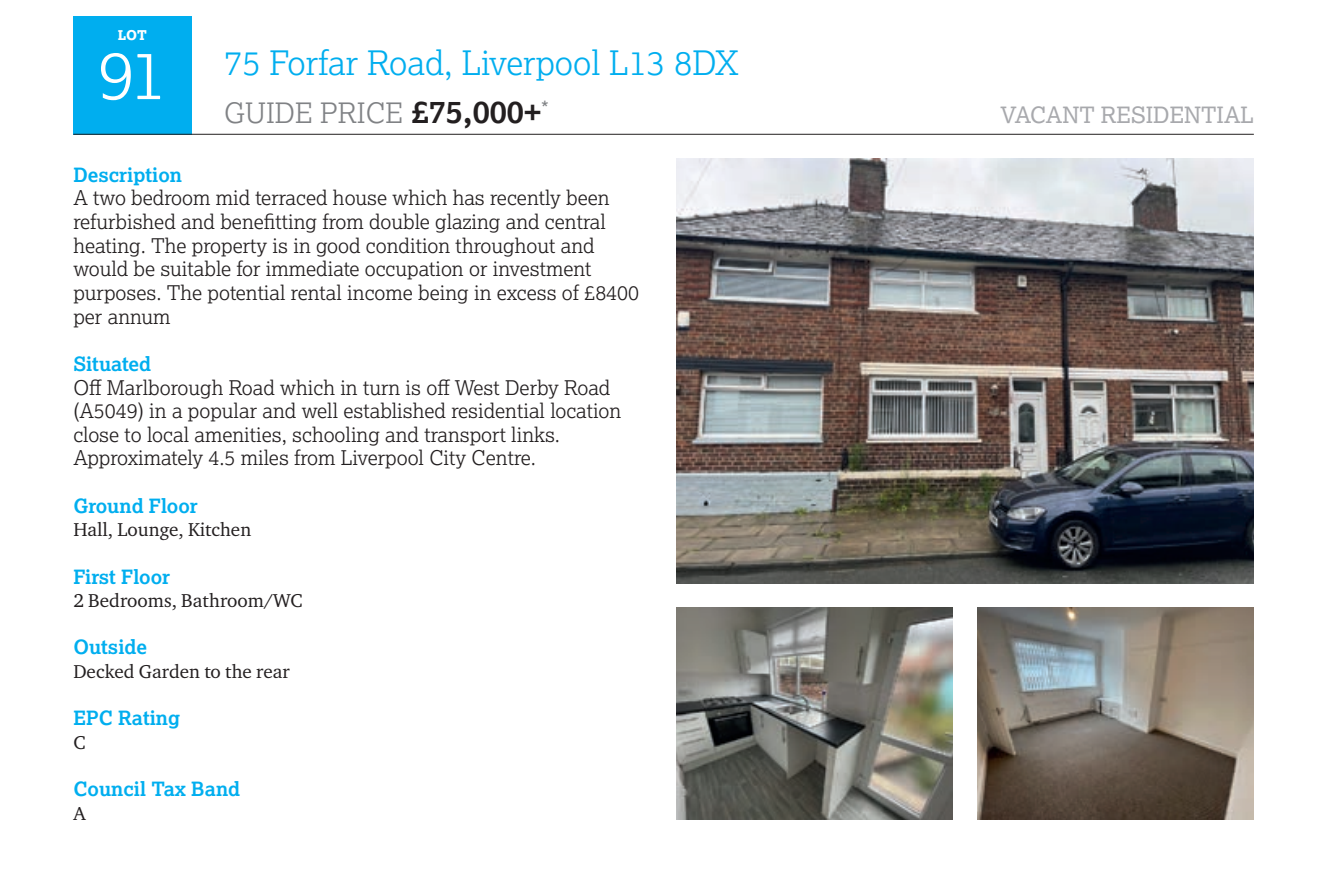
<style>
.page{position:relative;width:1326px;height:876px;background:#fff}
.page>*{position:absolute;margin:0;border:0;box-sizing:border-box;transform-origin:0 0}
.t1{font:300 67.5px "Lexia";color:#fff}
.t2{font:300 33.75px "Lexia";color:#00aeef}
.t3{font:300 28.12px "Lexia";color:#808285}
.t4{font:22.5px "Lexia";color:#a8a9ad}
.t5{font:300 20.25px/23.6px "Lexia";color:#231f20}
.t6{font:20.25px "Lexia";color:#808285}
.t7{font:700 19.8px "Lexia";color:#00aeef}
.t8{font:19.12px "Charter ITC Pro";color:#231f20}
.t9{font:800 13.5px "Lexia";color:#fff}
.s1{font-weight:700;font-size:31.5px;color:#231f20}
</style>
<div class="page">
<div style="left:73px;top:16px;width:118px;height:119px;background:#00aeef"></div>
<hr style="left:73px;top:134px;width:1180px;height:1px;background:#231f20">
<img style="left:977px;top:607px;width:276px;height:213px">
<img style="left:676px;top:607px;width:276px;height:213px">
<img style="left:676px;top:158px;width:577px;height:425px">
<p class="t9" style="left:118px;top:26px;width:31px">LOT</p>
<h1 class="t1" style="left:98px;top:32px;width:71px">91</h1>
<h2 class="t2" style="left:224px;top:42px;width:516px">75 Forfar Road, Liverpool L13 8DX</h2>
<h3 class="t3" style="left:224px;top:95px;width:318px">GUIDE PRICE <span class="s1">£75,000+</span></h3>
<p class="t4" style="left:1000px;top:100px;width:255px">VACANT RESIDENTIAL</p>
<p class="t6" style="left:541px;top:96px;width:9px">*</p>
<p class="t7" style="left:73px;top:162px;width:110px">Description</p>
<p class="t5" style="left:73px;top:186px;width:567px">A two bedroom mid terraced house which has recently been refurbished and benefitting from double glazing and central heating. The property is in good condition throughout and would be suitable for immediate occupation or investment purposes. The potential rental income being in excess of £8400 per annum</p>
<p class="t7" style="left:73px;top:351px;width:79px">Situated</p>
<p class="t5" style="left:73px;top:375px;width:549px">Off Marlborough Road which in turn is off West Derby Road (A5049) in a popular and well established residential location close to local amenities, schooling and transport links.<br>Approximately 4.5 miles from Liverpool City Centre.</p>
<p class="t7" style="left:73px;top:493px;width:126px">Ground Floor</p>
<p class="t8" style="left:73px;top:518px;width:179px">Hall, Lounge, Kitchen</p>
<p class="t7" style="left:73px;top:564px;width:98px">First Floor</p>
<p class="t8" style="left:73px;top:589px;width:230px">2 Bedrooms, Bathroom/WC</p>
<p class="t7" style="left:73px;top:635px;width:75px">Outside</p>
<p class="t8" style="left:73px;top:659px;width:218px">Decked Garden to the rear</p>
<p class="t7" style="left:73px;top:705px;width:108px">EPC Rating</p>
<p class="t8" style="left:73px;top:730px;width:14px">C</p>
<p class="t7" style="left:73px;top:776px;width:168px">Council Tax Band</p>
<p class="t8" style="left:73px;top:801px;width:14px">A</p>
</div>
